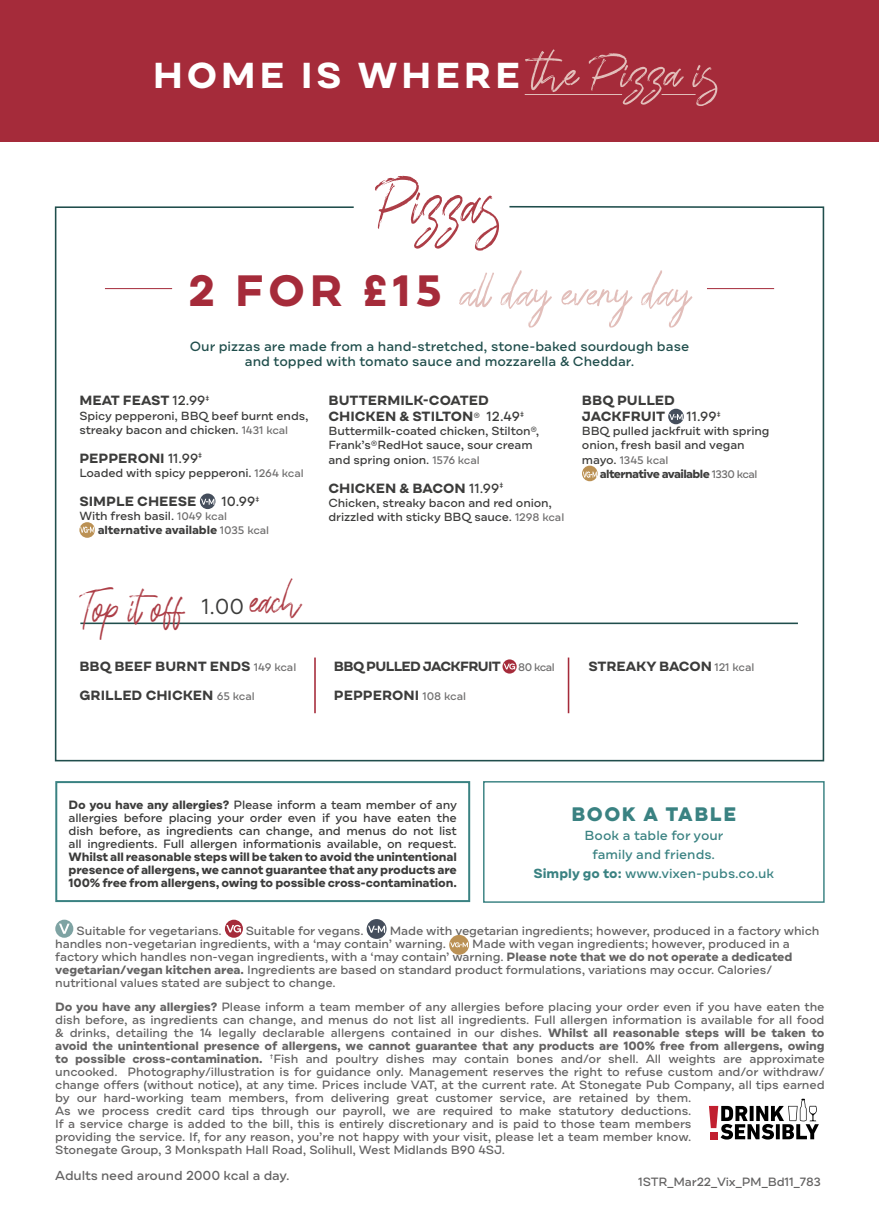
<style>
.page{position:relative;width:879px;height:1214px;background:#fff}
.page>*{position:absolute;margin:0;border:0;box-sizing:border-box;transform-origin:0 0}
.t1{font:79.4px "Ranget";color:#ad3e47;scale:.81 1}
.t2{font:53.4px "Ranget";color:#e2beba}
.t3{font:52.4px "Ranget";color:#ad3e47;scale:.81 1}
.t4{font:700 36px "Draft A";letter-spacing:.1em;color:#fff}
.t5{font:21.6px "Draft A";color:#3c3c3b}
.t6{font:17.6px "Eveleth Clean";letter-spacing:.12em;color:#3a8282}
.t7{font:700 13.4px/15.6px "Draft A";color:#3c3c3b}
.t8{font:500 13.4px/14.2px "Draft A";color:#204e4c;text-align:center}
.t9{font:700 13.4px "Draft A";letter-spacing:-.05em;color:#3c3c3b}
.t10{font:500 13.4px "Draft A";color:#3c3c3b}
.t11{font:500 13.2px/19px "Draft A";color:#3a8282;text-align:center}
.t12{font:500 13px "Draft A";letter-spacing:-.01em;color:#646363}
.t13{font:500 12px/13px "Draft A";letter-spacing:-.01em;color:#646363}
.t14{font:500 12px/13px "Draft A";letter-spacing:-.015em;color:#3c3c3b;text-align:justify}
.t15{font:700 12px/13px "Draft A";letter-spacing:-.015em;color:#3c3c3b;text-align:justify}
.t16{font:500 11.8px/14.2px "Draft A";letter-spacing:-.01em;color:#3c3c3b}
.t17{font:700 11.8px/14.2px "Draft A";letter-spacing:-.01em;color:#3c3c3b}
.t18{font:700 11.8px "Draft A";letter-spacing:-.04em;color:#3c3c3b}
.t19{font:500 11px "Draft A";letter-spacing:-.025em;color:#706f6f}
.s1{font-family:"Ranget";font-weight:400;font-size:56px;color:#e2beba}
.s2{font-family:"Draft A";font-weight:700;font-size:43.8px;color:#a52b3a}
.s3{font-weight:500}
.s4{font-size:11px;color:#706f6f}
.s5{font-weight:500;font-size:11px;color:#706f6f}
.s6{font-weight:500;font-size:11.8px}
.s7{font-size:11.8px;color:#3c3c3b}
.s8{font-weight:700}
</style>
<div class="page">
<div style="left:0;top:0;width:879px;height:142px;background:#a52b3a"></div>
<hr style="left:525px;top:94px;width:97px;height:1px;background:#e2beba">
<hr style="left:661px;top:94px;width:34px;height:1px;background:#e2beba">
<svg style="left:54px;top:205px;width:771px;height:557px"></svg>
<hr style="left:80px;top:622px;width:718px;height:2px;background:#204e4c">
<svg style="left:502px;top:659px;width:15px;height:14px"></svg>
<svg style="left:504px;top:663px;width:11px;height:6px"></svg>
<hr style="left:314px;top:657px;width:2px;height:56px;background:#a52b3a">
<hr style="left:568px;top:657px;width:1px;height:56px;background:#a52b3a">
<svg style="left:200px;top:493px;width:15px;height:16px"></svg>
<svg style="left:201px;top:498px;width:13px;height:6px"></svg>
<div style="left:79px;top:522px;width:16px;height:15px;background:#bb9154;border-radius:50%"></div>
<svg style="left:80px;top:526px;width:14px;height:7px"></svg>
<svg style="left:668px;top:408px;width:16px;height:16px"></svg>
<svg style="left:669px;top:414px;width:13px;height:6px"></svg>
<svg style="left:582px;top:465px;width:15px;height:16px"></svg>
<svg style="left:583px;top:471px;width:14px;height:6px"></svg>
<hr style="left:105px;top:288px;width:67px;height:1px;background:#a52b3a">
<hr style="left:707px;top:288px;width:67px;height:1px;background:#a52b3a">
<div style="left:55px;top:781px;width:415px;height:121px;border:2px solid #3a8282"></div>
<div style="left:483px;top:781px;width:341px;height:121px;border:1px solid #3a8282"></div>
<div style="left:55px;top:919px;width:18px;height:18px;background:#7ea3a3;border-radius:50%"></div>
<svg style="left:59px;top:923px;width:11px;height:10px"></svg>
<svg style="left:225px;top:919px;width:18px;height:18px"></svg>
<svg style="left:226px;top:924px;width:15px;height:8px"></svg>
<svg style="left:367px;top:918px;width:19px;height:20px"></svg>
<svg style="left:368px;top:925px;width:17px;height:7px"></svg>
<div style="left:449px;top:934px;width:20px;height:20px;background:#bb9154;border-radius:50%"></div>
<svg style="left:450px;top:942px;width:18px;height:5px"></svg>
<svg style="left:709px;top:1098px;width:110px;height:41px"></svg>
<h3 class="t4" style="left:153px;top:52px;width:568px">HOME IS WHERE <span class="s1">the Pizza is</span></h3>
<h1 class="t1" style="left:378px;top:161px;width:154px">Pizzas</h1>
<h2 class="t2" style="left:188px;top:264px;width:504px"><span class="s2">2 FOR £15</span> all day every day</h2>
<p class="t8" style="left:190px;top:340px;width:501px">Our pizzas are made from a hand-stretched, stone-baked sourdough base and topped with tomato sauce and mozzarella &amp; Cheddar.</p>
<p class="t7" style="left:79px;top:393px;width:132px">MEAT FEAST <span class="s3">12.99</span><sup>‡</sup></p>
<p class="t16" style="left:79px;top:408px;width:230px">Spicy pepperoni, BBQ beef burnt ends, streaky bacon and chicken. <span class="s4">1431 kcal</span></p>
<p class="t7" style="left:79px;top:450px;width:124px">PEPPERONI <span class="s3">11.99</span><sup>‡</sup></p>
<p class="t16" style="left:79px;top:465px;width:226px">Loaded with spicy pepperoni. <span class="s4">1264 kcal</span></p>
<p class="t7" style="left:79px;top:493px;width:119px">SIMPLE CHEESE</p>
<p class="t10" style="left:221px;top:492px;width:39px">10.99<sup>‡</sup></p>
<p class="t17" style="left:98px;top:509px;width:173px;text-indent:-18px"><span class="s3">With fresh basil.</span> <span class="s5">1049 kcal </span>alternative available <span class="s5">1035 kcal</span></p>
<h3 class="t3" style="left:250px;top:572px;width:64px">each</h3>
<h3 class="t3" style="left:80px;top:580px;width:130px">Top it off</h3>
<h3 class="t5" style="left:201px;top:592px;width:44px">1.00</h3>
<p class="t7" style="left:328px;top:393px;width:197px">BUTTERMILK-COATED<br>CHICKEN &amp; STILTON<span class="s6">®</span> <span class="s3">12.49</span><sup>‡</sup></p>
<p class="t16" style="left:328px;top:424px;width:212px">Buttermilk-coated chicken, Stilton®,<br>Frank’s®RedHot sauce, sour cream and spring onion. <span class="s4">1576 kcal</span></p>
<p class="t7" style="left:328px;top:480px;width:176px">CHICKEN &amp; BACON <span class="s3">11.99</span><sup>‡</sup></p>
<p class="t16" style="left:328px;top:495px;width:237px">Chicken, streaky bacon and red onion, drizzled with sticky BBQ sauce. <span class="s4">1298 kcal</span></p>
<p class="t7" style="left:79px;top:651px;width:218px;line-height:29px">BBQ BEEF BURNT ENDS <span class="s5">149 kcal<br></span>GRILLED CHICKEN <span class="s5">65 kcal</span></p>
<p class="t9" style="left:334px;top:657px;width:168px">BBQ PULLED JACKFRUIT</p>
<p class="t19" style="left:518px;top:660px;width:38px">80 kcal</p>
<p class="t7" style="left:334px;top:687px;width:134px">PEPPERONI <span class="s5">108 kcal</span></p>
<p class="t7" style="left:582px;top:393px;width:95px">BBQ PULLED<br>JACKFRUIT</p>
<p class="t10" style="left:686px;top:408px;width:36px">11.99<sup>‡</sup></p>
<p class="t16" style="left:582px;top:424px;width:189px">BBQ pulled jackfruit with spring onion, fresh basil and vegan</p>
<p class="t19" style="left:582px;top:452px;width:88px"><span class="s7">mayo.</span> 1345 kcal</p>
<p class="t18" style="left:600px;top:466px;width:159px">alternative available <span class="s5">1330 kcal</span></p>
<p class="t7" style="left:588px;top:658px;width:167px">STREAKY BACON <span class="s5">121 kcal</span></p>
<p class="t14" style="left:69px;top:797px;width:390px"><span class="s8">Do you have any allergies?</span> Please inform a team member of any allergies before placing your order even if you have eaten the dish before, as ingredients can change, and menus do not list all ingredients. Full allergen informationis available, on request.</p>
<p class="t15" style="left:69px;top:850px;width:390px">Whilst all reasonable steps will be taken to avoid the unintentional presence of allergens, we cannot guarantee that any products are 100% free from allergens, owing to possible cross-contamination.</p>
<h3 class="t6" style="left:572px;top:800px;width:165px">BOOK A TABLE</h3>
<p class="t11" style="left:533px;top:826px;width:242px">Book a table for your<br>family and friends.<br><span class="s8">Simply go to:</span> www.vixen-pubs.co.uk</p>
<p class="t13" style="left:55px;top:924px;width:766px;text-indent:334px">Made with vegetarian ingredients; however, produced in a factory which handles non-vegetarian ingredients, with a ‘may contain’ warning.</p>
<p class="t13" style="left:77px;top:924px;width:147px">Suitable for vegetarians.</p>
<p class="t13" style="left:246px;top:924px;width:119px">Suitable for vegans.</p>
<p class="t13" style="left:55px;top:937px;width:739px;text-indent:417px">Made with vegan ingredients; however, produced in a factory which handles non-vegan ingredients, with a ‘may contain’ warning. <span class="s8">Please note that we do not operate a dedicated vegetarian/vegan kitchen area.</span> Ingredients are based on standard product formulations, variations may occur. Calories/ nutritional values stated are subject to change.</p>
<p class="t13" style="left:55px;top:1000px;width:771px"><span class="s8">Do you have any allergies?</span> Please inform a team member of any allergies before placing your order even if you have eaten the dish before, as ingredients can change, and menus do not list all ingredients. Full allergen information is available for all food &amp; drinks, detailing the 14 legally declarable allergens contained in our dishes. <span class="s8">Whilst all reasonable steps will be taken to avoid the unintentional presence of allergens, we cannot guarantee that any products are 100% free from allergens, owing to possible cross-contamination.</span> <sup>†</sup>Fish and poultry dishes may contain bones and/or shell. All weights are approximate uncooked. Photography/illustration is for guidance only. Management reserves the right to refuse custom and/or withdraw/ change offers (without notice), at any time. Prices include VAT, at the current rate. At Stonegate Pub Company, all tips earned by our hard-working team members, from delivering great customer service, are retained by them.<br>As we process credit card tips through our payroll, we are required to make statutory deductions.<br>If a service charge is added to the bill, this is entirely discretionary and is paid to those team members<br>providing the service. If, for any reason, you’re not happy with your visit, please let a team member know.<br>Stonegate Group, 3 Monkspath Hall Road, Solihull, West Midlands B90 4SJ.</p>
<p class="t12" style="left:55px;top:1167px;width:236px">Adults need around 2000 kcal a day.</p>
<p class="t13" style="left:638px;top:1174px;width:184px">1STR_Mar22_Vix_PM_Bd11_783</p>
</div>
